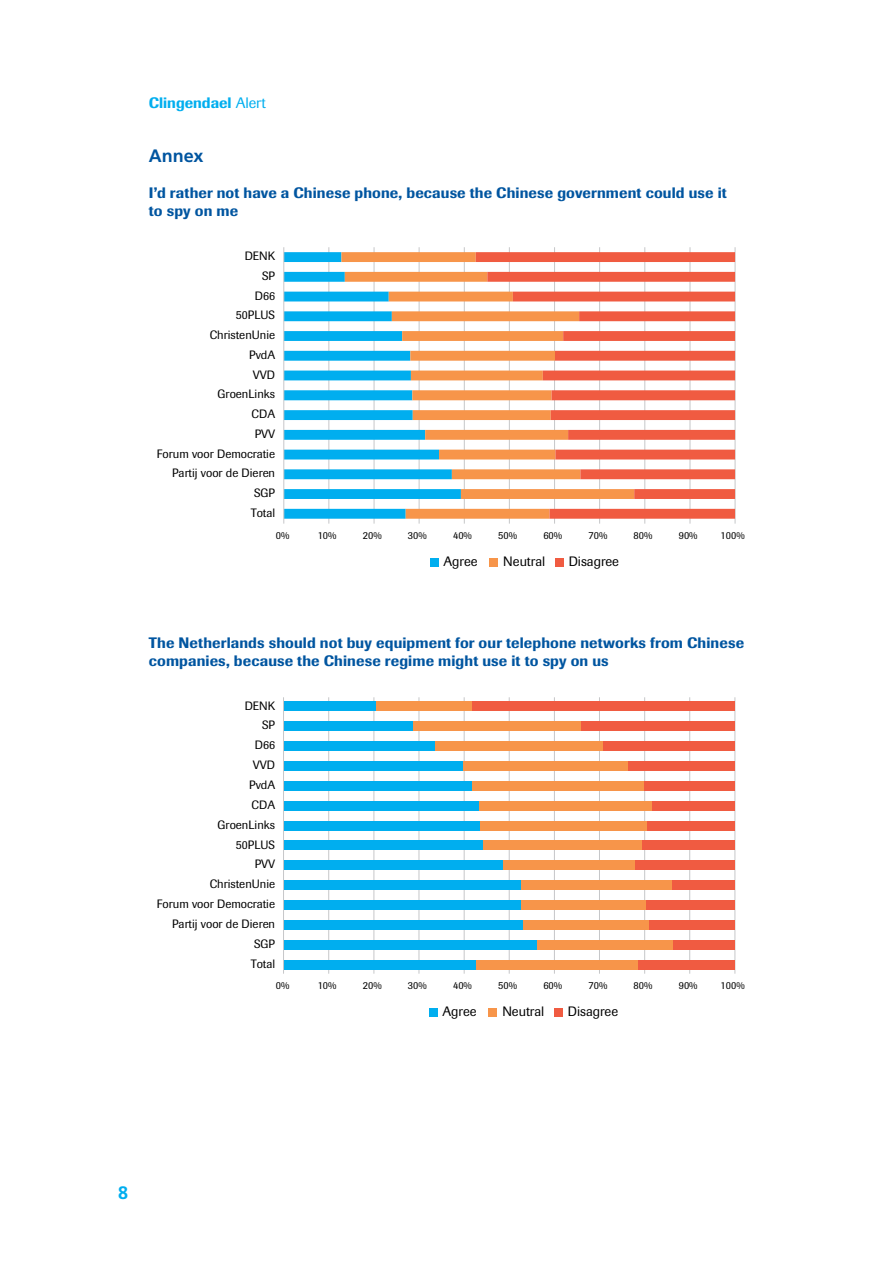
<style>
.page{position:relative;width:893px;height:1263px;background:#fff}
.page>*{position:absolute;margin:0;border:0;box-sizing:border-box;transform-origin:0 0}
.t1{font:700 18px "Frutiger LT Std";letter-spacing:-.005em;color:#0055a0}
.t2{font:700 18px "Frutiger LT Std";color:#00aeef}
.Caption_T{font:500 15px/18px "Imago";letter-spacing:.01em;color:#0055a0}
.t3{font:500 15px "Imago";color:#00aeef}
.t4{font:13.5px "Imago";color:#000}
.t5{font:12px/19.8px "Imago";color:#000;text-align:right}
.t6{font:10.5px "Imago";color:#000}
.s1{font-weight:400}
</style>
<div class="page">
<hr style="left:735px;top:697px;width:1px;height:277px;background:#c6c7c9">
<hr style="left:689px;top:697px;width:1px;height:277px;background:#c6c7c9">
<hr style="left:644px;top:697px;width:1px;height:277px;background:#c6c7c9">
<hr style="left:599px;top:697px;width:1px;height:277px;background:#c6c7c9">
<hr style="left:554px;top:697px;width:1px;height:277px;background:#c6c7c9">
<hr style="left:509px;top:697px;width:1px;height:277px;background:#c6c7c9">
<hr style="left:464px;top:697px;width:1px;height:277px;background:#c6c7c9">
<hr style="left:419px;top:697px;width:1px;height:277px;background:#c6c7c9">
<hr style="left:374px;top:697px;width:1px;height:277px;background:#c6c7c9">
<hr style="left:328px;top:697px;width:1px;height:277px;background:#c6c7c9">
<div style="left:283px;top:702px;width:94px;height:9px;background:#00aeef"></div>
<div style="left:377px;top:702px;width:95px;height:9px;background:#f7954a"></div>
<div style="left:472px;top:702px;width:263px;height:9px;background:#f05b41"></div>
<div style="left:283px;top:722px;width:130px;height:9px;background:#00aeef"></div>
<div style="left:413px;top:722px;width:168px;height:9px;background:#f7954a"></div>
<div style="left:581px;top:722px;width:154px;height:9px;background:#f05b41"></div>
<div style="left:283px;top:742px;width:152px;height:9px;background:#00aeef"></div>
<div style="left:435px;top:742px;width:168px;height:9px;background:#f7954a"></div>
<div style="left:603px;top:742px;width:132px;height:9px;background:#f05b41"></div>
<div style="left:283px;top:761px;width:180px;height:10px;background:#00aeef"></div>
<div style="left:463px;top:761px;width:166px;height:10px;background:#f7954a"></div>
<div style="left:629px;top:761px;width:106px;height:10px;background:#f05b41"></div>
<div style="left:283px;top:781px;width:189px;height:9px;background:#00aeef"></div>
<div style="left:472px;top:781px;width:173px;height:9px;background:#f7954a"></div>
<div style="left:645px;top:781px;width:90px;height:9px;background:#f05b41"></div>
<div style="left:283px;top:801px;width:197px;height:9px;background:#00aeef"></div>
<div style="left:480px;top:801px;width:172px;height:9px;background:#f7954a"></div>
<div style="left:652px;top:801px;width:83px;height:9px;background:#f05b41"></div>
<div style="left:283px;top:821px;width:198px;height:9px;background:#00aeef"></div>
<div style="left:481px;top:821px;width:166px;height:9px;background:#f7954a"></div>
<div style="left:647px;top:821px;width:88px;height:9px;background:#f05b41"></div>
<div style="left:283px;top:841px;width:200px;height:9px;background:#00aeef"></div>
<div style="left:483px;top:841px;width:159px;height:9px;background:#f7954a"></div>
<div style="left:642px;top:841px;width:93px;height:9px;background:#f05b41"></div>
<div style="left:283px;top:861px;width:220px;height:9px;background:#00aeef"></div>
<div style="left:503px;top:861px;width:132px;height:9px;background:#f7954a"></div>
<div style="left:635px;top:861px;width:100px;height:9px;background:#f05b41"></div>
<div style="left:283px;top:880px;width:238px;height:10px;background:#00aeef"></div>
<div style="left:521px;top:880px;width:152px;height:10px;background:#f7954a"></div>
<div style="left:673px;top:880px;width:62px;height:10px;background:#f05b41"></div>
<div style="left:283px;top:900px;width:239px;height:10px;background:#00aeef"></div>
<div style="left:522px;top:900px;width:124px;height:10px;background:#f7954a"></div>
<div style="left:646px;top:900px;width:89px;height:10px;background:#f05b41"></div>
<div style="left:283px;top:920px;width:240px;height:9px;background:#00aeef"></div>
<div style="left:523px;top:920px;width:127px;height:9px;background:#f7954a"></div>
<div style="left:650px;top:920px;width:85px;height:9px;background:#f05b41"></div>
<div style="left:283px;top:940px;width:254px;height:9px;background:#00aeef"></div>
<div style="left:537px;top:940px;width:137px;height:9px;background:#f7954a"></div>
<div style="left:674px;top:940px;width:61px;height:9px;background:#f05b41"></div>
<div style="left:283px;top:960px;width:193px;height:9px;background:#00aeef"></div>
<div style="left:476px;top:960px;width:163px;height:9px;background:#f7954a"></div>
<div style="left:639px;top:960px;width:96px;height:9px;background:#f05b41"></div>
<hr style="left:283px;top:697px;width:1px;height:277px;background:#c6c7c9">
<div style="left:488px;top:1008px;width:9px;height:8px;background:#f7954a"></div>
<div style="left:430px;top:1008px;width:8px;height:8px;background:#00aeef"></div>
<div style="left:554px;top:1008px;width:9px;height:8px;background:#f05b41"></div>
<div style="left:489px;top:558px;width:9px;height:8px;background:#f7954a"></div>
<div style="left:430px;top:558px;width:9px;height:8px;background:#00aeef"></div>
<div style="left:555px;top:558px;width:9px;height:8px;background:#f05b41"></div>
<hr style="left:735px;top:247px;width:1px;height:277px;background:#c6c7c9">
<hr style="left:690px;top:247px;width:1px;height:277px;background:#c6c7c9">
<hr style="left:645px;top:247px;width:1px;height:277px;background:#c6c7c9">
<hr style="left:599px;top:247px;width:1px;height:277px;background:#c6c7c9">
<hr style="left:554px;top:247px;width:1px;height:277px;background:#c6c7c9">
<hr style="left:509px;top:247px;width:1px;height:277px;background:#c6c7c9">
<hr style="left:464px;top:247px;width:1px;height:277px;background:#c6c7c9">
<hr style="left:419px;top:247px;width:1px;height:277px;background:#c6c7c9">
<hr style="left:374px;top:247px;width:1px;height:277px;background:#c6c7c9">
<hr style="left:329px;top:247px;width:1px;height:277px;background:#c6c7c9">
<svg style="left:285px;top:252px;width:56px;height:267px"></svg>
<svg style="left:341px;top:252px;width:135px;height:267px"></svg>
<svg style="left:476px;top:252px;width:259px;height:267px"></svg>
<hr style="left:284px;top:247px;width:1px;height:277px;background:#c6c7c9">
<p class="t3" style="left:149px;top:94px;width:119px">Clingendael <span class="s1">Alert</span></p>
<h2 class="t1" style="left:149px;top:145px;width:56px">Annex</h2>
<p class="Caption_T" style="left:149px;top:184px;width:580px">I’d rather not have a Chinese phone, because the Chinese government could use it to spy on me</p>
<p class="t5" style="left:157px;top:246px;width:120px">DENK<br>SP<br>D66<br>50PLUS<br>ChristenUnie<br>PvdA<br>VVD<br>GroenLinks<br>CDA<br>PVV<br>Forum voor Democratie<br>Partij voor de Dieren<br>SGP<br>Total</p>
<p class="t6" style="left:276px;top:529px;width:15px">0%</p>
<p class="t6" style="left:318px;top:529px;width:20px">10%</p>
<p class="t6" style="left:363px;top:529px;width:20px">20%</p>
<p class="t6" style="left:408px;top:529px;width:20px">30%</p>
<p class="t6" style="left:453px;top:529px;width:20px">40%</p>
<p class="t6" style="left:498px;top:529px;width:20px">50%</p>
<p class="t6" style="left:543px;top:529px;width:20px">60%</p>
<p class="t6" style="left:588px;top:529px;width:20px">70%</p>
<p class="t6" style="left:634px;top:529px;width:20px">80%</p>
<p class="t6" style="left:679px;top:529px;width:20px">90%</p>
<p class="t6" style="left:721px;top:529px;width:26px">100%</p>
<p class="t4" style="left:443px;top:554px;width:36px">Agree</p>
<p class="t4" style="left:503px;top:554px;width:43px">Neutral</p>
<p class="t4" style="left:569px;top:554px;width:52px">Disagree</p>
<p class="Caption_T" style="left:149px;top:634px;width:597px">The Netherlands should not buy equipment for our telephone networks from Chinese companies, because the Chinese regime might use it to spy on us</p>
<p class="t5" style="left:157px;top:695px;width:120px">DENK<br>SP<br>D66<br>VVD<br>PvdA<br>CDA<br>GroenLinks<br>50PLUS<br>PVV<br>ChristenUnie<br>Forum voor Democratie<br>Partij voor de Dieren<br>SGP<br>Total</p>
<p class="t6" style="left:276px;top:979px;width:15px">0%</p>
<p class="t6" style="left:318px;top:979px;width:20px">10%</p>
<p class="t6" style="left:363px;top:979px;width:20px">20%</p>
<p class="t6" style="left:408px;top:979px;width:20px">30%</p>
<p class="t6" style="left:453px;top:979px;width:20px">40%</p>
<p class="t6" style="left:498px;top:979px;width:20px">50%</p>
<p class="t6" style="left:543px;top:979px;width:20px">60%</p>
<p class="t6" style="left:588px;top:979px;width:20px">70%</p>
<p class="t6" style="left:634px;top:979px;width:20px">80%</p>
<p class="t6" style="left:679px;top:979px;width:20px">90%</p>
<p class="t6" style="left:721px;top:979px;width:26px">100%</p>
<p class="t4" style="left:443px;top:1004px;width:36px">Agree</p>
<p class="t4" style="left:502px;top:1004px;width:43px">Neutral</p>
<p class="t4" style="left:568px;top:1004px;width:52px">Disagree</p>
<p class="t2" style="left:118px;top:1182px;width:12px">8</p>
</div>
